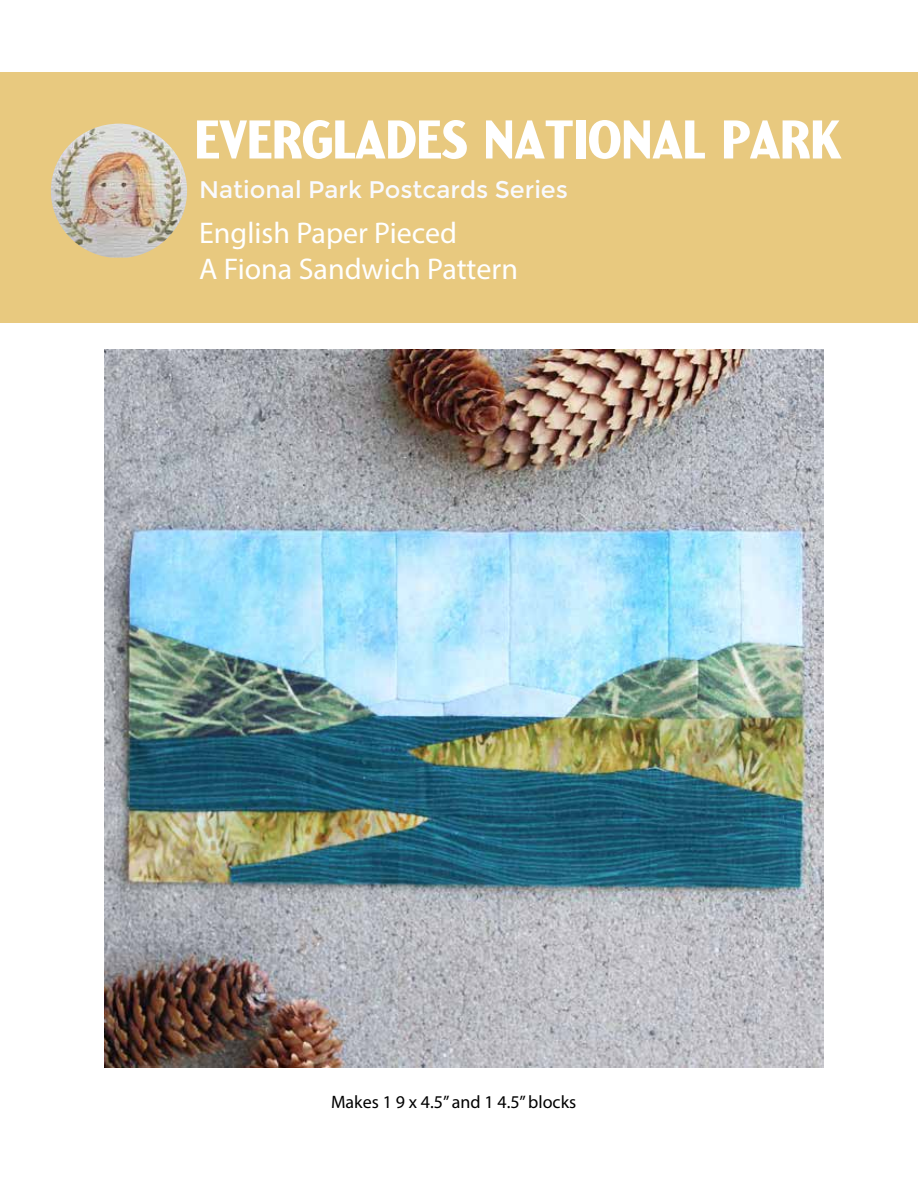
<style>
.page{position:relative;width:918px;height:1188px;background:#fff}
.page>*{position:absolute;margin:0;border:0;box-sizing:border-box;transform-origin:0 0}
.t1{font:54.3px "Yellowstone";letter-spacing:-.025em;color:#fff}
.t2{font:30px/36px "Myriad Pro";color:#fff}
.t3{font:24px "Montserrat";color:#f9faff}
.t4{font:18px "Myriad Pro";color:#000}
</style>
<div class="page">
<div style="left:0;top:72px;width:918px;height:250px;background:#e8c97f"></div>
<img style="left:51px;top:124px;width:136px;height:134px">
<img style="left:104px;top:349px;width:719px;height:719px">
<h1 class="t1" style="left:194px;top:108px;width:651px">EVERGLADES NATIONAL PARK</h1>
<p class="t3" style="left:199px;top:176px;width:370px">National Park Postcards Series</p>
<p class="t2" style="left:199px;top:218px;width:320px">English Paper Pieced<br>A Fiona Sandwich Pattern</p>
<p class="t4" style="left:331px;top:1095px;width:247px">Makes 1 9 x 4.5” and 1 4.5” blocks</p>
</div>
